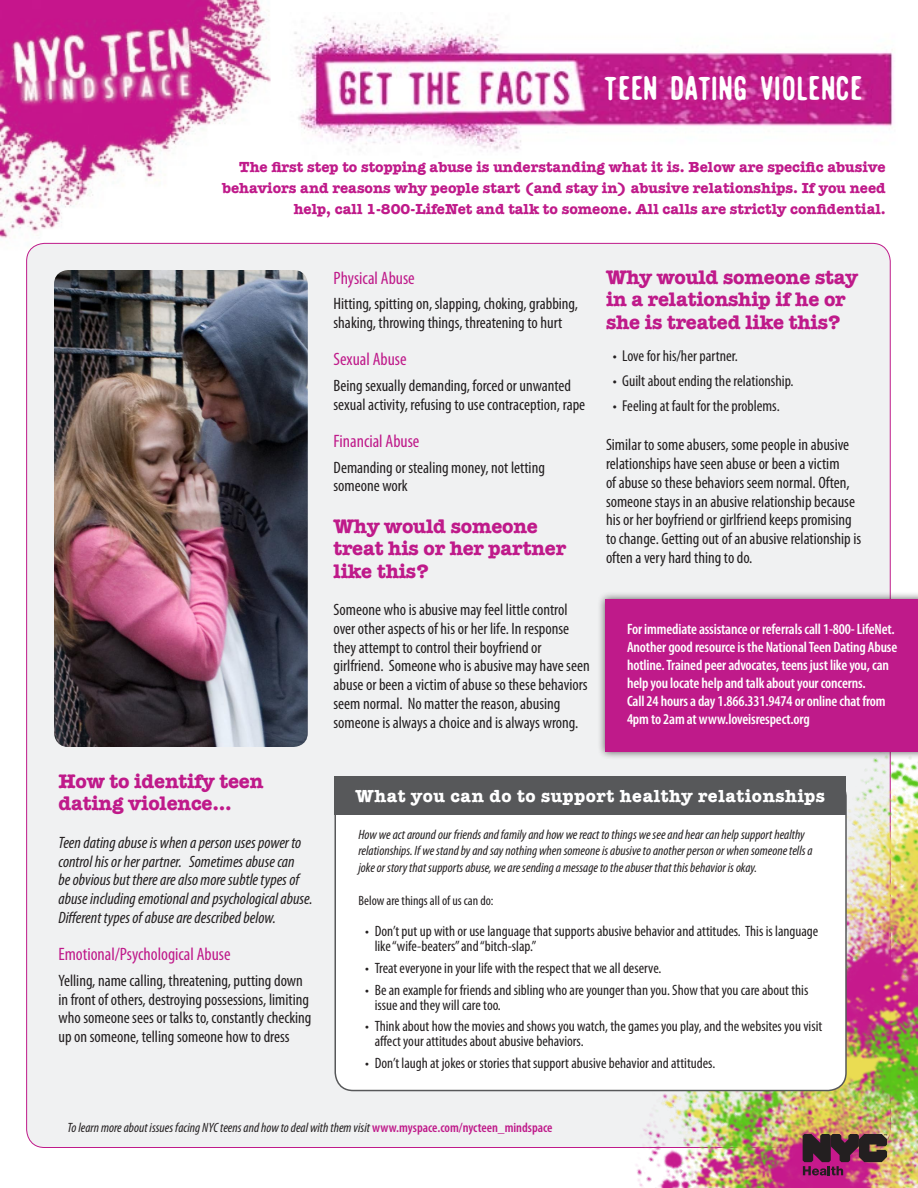
<style>
.page{position:relative;width:918px;height:1188px;background:#fff}
.page>*{position:absolute;margin:0;border:0;box-sizing:border-box;transform-origin:0 0}
.t1{font:30px "Sugar Cube";letter-spacing:.01em;color:#fff}
.t2{font:700 20.25px/22.5px "American Typewriter";letter-spacing:-.01em;color:#bf1a8a}
.t3{font:condensed 18px "Myriad Pro";color:#bf1a8a}
.t4{font:700 18px "American Typewriter";letter-spacing:.03em;color:#fff}
.t5{font:condensed 16.5px/18.8px "Myriad Pro";color:#231f20}
.t6{font:italic condensed 16.5px/18.8px "Myriad Pro";color:#231f20}
.Paragraph_Style_1{font:condensed 15.75px "Myriad Pro";color:#231f20}
.Paragraph_Style_1-2{font:condensed 15px/15px "Myriad Pro";color:#231f20}
.t7{font:600 condensed 15px/18px "Myriad Pro";letter-spacing:-.01em;color:#fff}
.t8{font:700 15px/21px "American Typewriter";color:#bf1a8a;text-align:right}
.t9{font:italic condensed 13.5px/16.5px "Myriad Pro";color:#231f20}
.t10{font:condensed 13.5px "Myriad Pro";color:#231f20}
.s1{font-weight:600;font-style:normal;color:#bf1a8a}
</style>
<div class="page">
<img style="left:0;top:0;width:270px;height:252px">
<img style="left:294px;top:16px;width:600px;height:135px">
<div style="left:27px;top:243px;width:863px;height:905px;background:#f0f1f2;border-radius:18px"></div>
<img style="left:538px;top:546px;width:380px;height:642px">
<div style="left:335px;top:778px;width:511px;height:313px;background:#fff;border-radius:18px"></div>
<div style="left:334px;top:776px;width:512px;height:39px;background:#57585a"></div>
<svg style="left:803px;top:1134px;width:84px;height:41px;background:#662e47"></svg>
<div style="left:597px;top:591px;width:321px;height:175px;background:#231f20;opacity:.75"></div>
<div style="left:606px;top:599px;width:312px;height:152px;background:#bf1a8a"></div>
<img style="left:54px;top:270px;width:254px;height:477px">
<p class="t1" style="left:602px;top:74px;width:260px">TEEN DATING VIOLENCE</p>
<p class="t8" style="left:222px;top:157px;width:665px">The first step to stopping abuse is understanding what it is. Below are specific abusive behaviors and reasons why people start (and stay in) abusive relationships. If you need help, call 1-800-LifeNet and talk to someone. All calls are strictly confidential.</p>
<p class="t2" style="left:58px;top:770px;width:206px">How to identify teen dating violence...</p>
<p class="t6" style="left:58px;top:833px;width:256px">Teen dating abuse is when a person uses power to control his or her partner. Sometimes abuse can<br>be obvious but there are also more subtle types of abuse including emotional and psychological abuse.<br>Different types of abuse are described below.</p>
<p class="t3" style="left:58px;top:945px;width:174px">Emotional/Psychological Abuse</p>
<p class="t5" style="left:58px;top:971px;width:254px">Yelling, name calling, threatening, putting down in front of others, destroying possessions, limiting who someone sees or talks to, constantly checking up on someone, telling someone how to dress</p>
<p class="t3" style="left:334px;top:268px;width:83px">Physical Abuse</p>
<p class="t5" style="left:334px;top:295px;width:246px">Hitting, spitting on, slapping, choking, grabbing, shaking, throwing things, threatening to hurt</p>
<p class="t3" style="left:334px;top:350px;width:75px">Sexual Abuse</p>
<p class="t5" style="left:334px;top:376px;width:253px">Being sexually demanding, forced or unwanted sexual activity, refusing to use contraception, rape</p>
<p class="t3" style="left:334px;top:431px;width:87px">Financial Abuse</p>
<p class="t5" style="left:334px;top:458px;width:213px">Demanding or stealing money, not letting someone work</p>
<p class="t2" style="left:334px;top:514px;width:234px">Why would someone treat his or her partner like this?</p>
<p class="t5" style="left:334px;top:601px;width:258px">Someone who is abusive may feel little control over other aspects of his or her life. In response they attempt to control their boyfriend or girlfriend. Someone who is abusive may have seen abuse or been a victim of abuse so these behaviors seem normal. No matter the reason, abusing someone is always a choice and is always wrong.</p>
<p class="t2" style="left:606px;top:266px;width:254px">Why would someone stay in a relationship if he or she is treated like this?</p>
<p class="Paragraph_Style_1" style="left:613px;top:347px;width:127px">• Love for his/her partner.</p>
<p class="Paragraph_Style_1" style="left:613px;top:372px;width:182px">• Guilt about ending the relationship.</p>
<p class="Paragraph_Style_1" style="left:613px;top:398px;width:168px">• Feeling at fault for the problems.</p>
<p class="t5" style="left:606px;top:436px;width:257px">Similar to some abusers, some people in abusive relationships have seen abuse or been a victim<br>of abuse so these behaviors seem normal. Often, someone stays in an abusive relationship because his or her boyfriend or girlfriend keeps promising to change. Getting out of an abusive relationship is often a very hard thing to do.</p>
<p class="t7" style="left:627px;top:621px;width:272px">For immediate assistance or referrals call 1-800- LifeNet.<br>Another good resource is the National Teen Dating Abuse hotline. Trained peer advocates, teens just like you, can help you locate help and talk about your concerns.<br>Call 24 hours a day 1.866.331.9474 or online chat from 4pm to 2am at www.loveisrespect.org</p>
<p class="t4" style="left:355px;top:785px;width:471px">What you can do to support healthy relationships</p>
<p class="t9" style="left:358px;top:826px;width:456px">How we act around our friends and family and how we react to things we see and hear can help support healthy relationships. If we stand by and say nothing when someone is abusive to another person or when someone tells a joke or story that supports abuse, we are sending a message to the abuser that this behavior is okay.</p>
<p class="t10" style="left:358px;top:893px;width:137px">Below are things all of us can do:</p>
<p class="Paragraph_Style_1-2" style="left:375px;top:924px;width:445px;text-indent:-9px">• Don’t put up with or use language that supports abusive behavior and attitudes. This is language like “wife-beaters” and “bitch-slap.”</p>
<p class="Paragraph_Style_1-2" style="left:365px;top:961px;width:298px">• Treat everyone in your life with the respect that we all deserve.</p>
<p class="Paragraph_Style_1-2" style="left:375px;top:982px;width:435px;text-indent:-9px">• Be an example for friends and sibling who are younger than you. Show that you care about this issue and they will care too.</p>
<p class="Paragraph_Style_1-2" style="left:375px;top:1019px;width:449px;text-indent:-9px">• Think about how the movies and shows you watch, the games you play, and the websites you visit affect your attitudes about abusive behaviors.</p>
<p class="Paragraph_Style_1-2" style="left:365px;top:1056px;width:352px">• Don’t laugh at jokes or stories that support abusive behavior and attitudes.</p>
<p class="t9" style="left:68px;top:1120px;width:487px">To learn more about issues facing NYC teens and how to deal with them visit <span class="s1">www.myspace.com/nycteen_mindspace</span></p>
</div>
